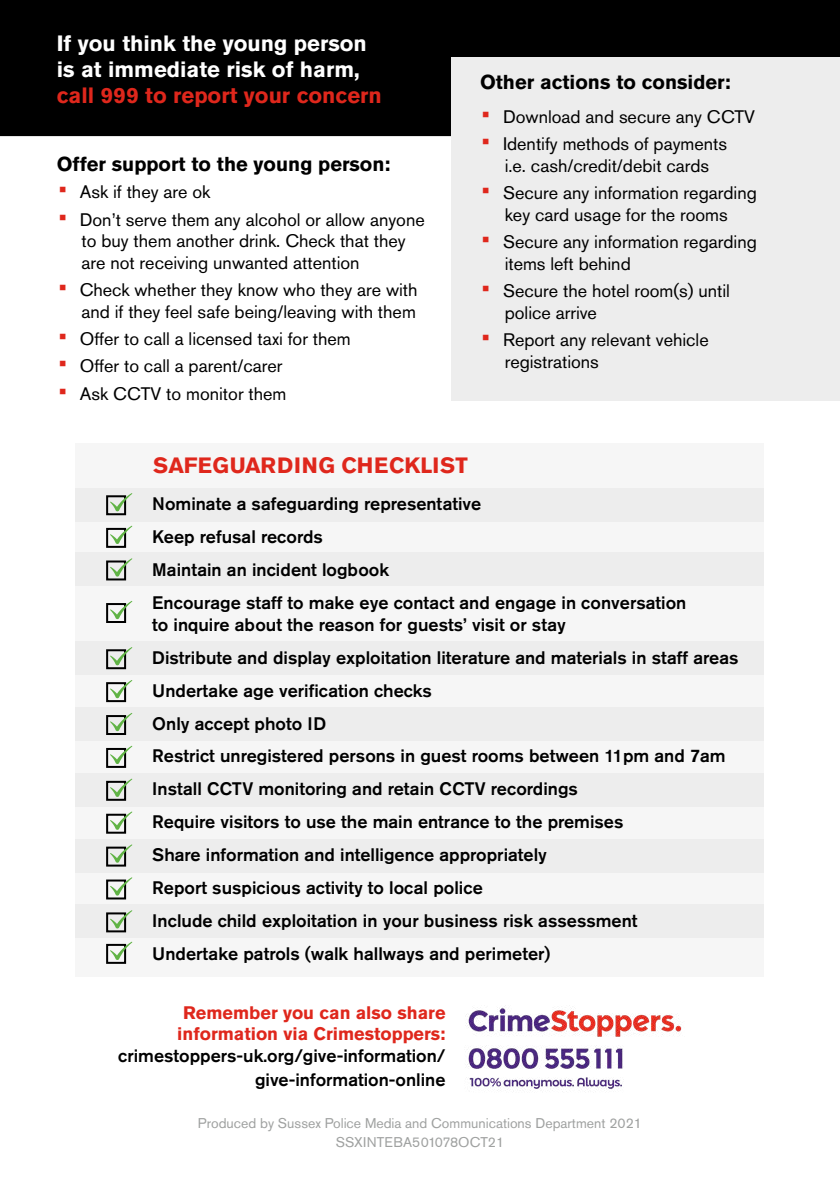
<style>
.page{position:relative;width:840px;height:1191px;background:#fff}
.page>*{position:absolute;margin:0;border:0;box-sizing:border-box;transform-origin:0 0}
.t1{font:700 22px/26.4px "Akzidenz Grotesk Std";color:#fff}
.t2{font:700 22px "Akzidenz Grotesk Std";color:#df271c}
.t3{font:700 22px "Akzidenz Grotesk Std";letter-spacing:.02em;color:#df271c}
.t4{font:700 20px "Akzidenz Grotesk Std";color:#000}
.t5{font:500 18px/21.6px "Akzidenz Grotesk Std";color:#000}
.t6{font:18px "Akzidenz Grotesk Std";color:#000}
.t7{font:700 18px/21.6px "Akzidenz Grotesk Std";color:#df271c;text-align:center}
.t8{font:14px/19.6px "Akzidenz Grotesk Std";color:#9fa1a0;text-align:center}
.s1{font-size:24px;color:#df271c}
</style>
<div class="page">
<div style="left:1px;top:1px;width:837px;height:134px;background:#000"></div>
<div style="left:0;top:0;width:839px;height:136px;border:2px solid #000"></div>
<div style="left:451px;top:57px;width:388px;height:343px;background:#ededed"></div>
<div style="left:76px;top:443px;width:687px;height:533px;background:#f6f6f6"></div>
<div style="left:76px;top:904px;width:687px;height:34px;background:#ededed"></div>
<div style="left:76px;top:838px;width:687px;height:34px;background:#ededed"></div>
<div style="left:76px;top:773px;width:687px;height:33px;background:#ededed"></div>
<div style="left:76px;top:707px;width:687px;height:34px;background:#ededed"></div>
<div style="left:76px;top:641px;width:687px;height:34px;background:#ededed"></div>
<div style="left:76px;top:552px;width:687px;height:34px;background:#ededed"></div>
<div style="left:76px;top:488px;width:687px;height:34px;background:#ededed"></div>
<div style="left:106px;top:495px;width:20px;height:20px;border:2px solid #000"></div>
<svg style="left:110px;top:493px;width:22px;height:19px"></svg>
<div style="left:106px;top:528px;width:20px;height:20px;border:2px solid #000"></div>
<svg style="left:110px;top:525px;width:22px;height:19px"></svg>
<div style="left:106px;top:560px;width:20px;height:20px;border:2px solid #000"></div>
<svg style="left:110px;top:558px;width:22px;height:19px"></svg>
<div style="left:106px;top:603px;width:20px;height:20px;border:2px solid #000"></div>
<svg style="left:110px;top:601px;width:22px;height:18px"></svg>
<div style="left:106px;top:649px;width:20px;height:20px;border:2px solid #000"></div>
<svg style="left:110px;top:647px;width:22px;height:19px"></svg>
<div style="left:106px;top:682px;width:20px;height:20px;border:2px solid #000"></div>
<svg style="left:110px;top:680px;width:22px;height:18px"></svg>
<div style="left:106px;top:715px;width:20px;height:20px;border:2px solid #000"></div>
<svg style="left:110px;top:713px;width:22px;height:18px"></svg>
<div style="left:106px;top:748px;width:20px;height:20px;border:2px solid #000"></div>
<svg style="left:110px;top:745px;width:22px;height:19px"></svg>
<div style="left:106px;top:781px;width:20px;height:20px;border:2px solid #000"></div>
<svg style="left:110px;top:778px;width:22px;height:19px"></svg>
<div style="left:106px;top:813px;width:20px;height:20px;border:2px solid #000"></div>
<svg style="left:110px;top:811px;width:22px;height:19px"></svg>
<div style="left:106px;top:846px;width:20px;height:20px;border:2px solid #000"></div>
<svg style="left:110px;top:844px;width:22px;height:19px"></svg>
<div style="left:106px;top:879px;width:20px;height:20px;border:2px solid #000"></div>
<svg style="left:110px;top:877px;width:22px;height:19px"></svg>
<div style="left:106px;top:912px;width:20px;height:20px;border:2px solid #000"></div>
<svg style="left:110px;top:910px;width:22px;height:19px"></svg>
<div style="left:106px;top:944px;width:20px;height:19px;border:2px solid #000"></div>
<svg style="left:110px;top:941px;width:22px;height:19px"></svg>
<img style="left:466px;top:1005px;width:216px;height:87px">
<h4 class="t1" style="left:57px;top:30px;width:311px">If you think the young person is at immediate risk of harm,</h4>
<h4 class="t2" style="left:57px;top:83px;width:326px">call 999 to report your concern</h4>
<h5 class="t4" style="left:479px;top:71px;width:252px">Other actions to consider:</h5>
<p class="t6" style="left:481px;top:106px;width:274px"><span class="s1">•</span> Download and secure any CCTV</p>
<p class="t6" style="left:481px;top:133px;width:246px"><span class="s1">•</span> Identify methods of payments</p>
<p class="t4" style="left:57px;top:152px;width:335px">Offer support to the young person:</p>
<p class="t6" style="left:504px;top:155px;width:206px">i.e. cash/credit/debit cards</p>
<p class="t6" style="left:59px;top:181px;width:153px"><span class="s1">•</span> Ask if they are ok</p>
<p class="t6" style="left:481px;top:182px;width:276px"><span class="s1">•</span> Secure any information regarding</p>
<p class="t6" style="left:59px;top:209px;width:367px"><span class="s1">•</span> Don’t serve them any alcohol or allow anyone</p>
<p class="t6" style="left:504px;top:204px;width:224px">key card usage for the rooms</p>
<p class="t6" style="left:81px;top:230px;width:325px">to buy them another drink. Check that they</p>
<p class="t6" style="left:481px;top:231px;width:276px"><span class="s1">•</span> Secure any information regarding</p>
<p class="t6" style="left:81px;top:252px;width:279px">are not receiving unwanted attention</p>
<p class="t6" style="left:504px;top:253px;width:128px">items left behind</p>
<p class="t6" style="left:59px;top:279px;width:360px"><span class="s1">•</span> Check whether they know who they are with</p>
<p class="t6" style="left:481px;top:280px;width:249px"><span class="s1">•</span> Secure the hotel room(s) until</p>
<p class="t6" style="left:81px;top:301px;width:336px">and if they feel safe being/leaving with them</p>
<p class="t6" style="left:504px;top:302px;width:94px">police arrive</p>
<p class="t6" style="left:59px;top:328px;width:293px"><span class="s1">•</span> Offer to call a licensed taxi for them</p>
<p class="t6" style="left:481px;top:329px;width:228px"><span class="s1">•</span> Report any relevant vehicle</p>
<p class="t6" style="left:59px;top:355px;width:225px"><span class="s1">•</span> Offer to call a parent/carer</p>
<p class="t6" style="left:504px;top:350px;width:96px">registrations</p>
<p class="t6" style="left:59px;top:382px;width:229px"><span class="s1">•</span> Ask CCTV to monitor them</p>
<h4 class="t3" style="left:153px;top:452px;width:316px">SAFEGUARDING CHECKLIST</h4>
<p class="t5" style="left:152px;top:493px;width:330px">Nominate a safeguarding representative</p>
<p class="t5" style="left:152px;top:525px;width:172px">Keep refusal records</p>
<p class="t5" style="left:152px;top:558px;width:238px">Maintain an incident logbook</p>
<p class="t5" style="left:152px;top:591px;width:535px">Encourage staff to make eye contact and engage in conversation to inquire about the reason for guests’ visit or stay</p>
<p class="t5" style="left:152px;top:646px;width:587px">Distribute and display exploitation literature and materials in staff areas</p>
<p class="t5" style="left:152px;top:679px;width:281px">Undertake age verifcation checks</p>
<p class="t5" style="left:152px;top:712px;width:175px">Only accept photo ID</p>
<p class="t5" style="left:152px;top:745px;width:574px">Restrict unregistered persons in guest rooms between 11pm and 7am</p>
<p class="t5" style="left:152px;top:778px;width:427px">Install CCTV monitoring and retain CCTV recordings</p>
<p class="t5" style="left:152px;top:811px;width:472px">Require visitors to use the main entrance to the premises</p>
<p class="t5" style="left:152px;top:844px;width:396px">Share information and intelligence appropriately</p>
<p class="t5" style="left:152px;top:876px;width:332px">Report suspicious activity to local police</p>
<p class="t5" style="left:152px;top:909px;width:486px">Include child exploitation in your business risk assessment</p>
<p class="t5" style="left:152px;top:942px;width:399px">Undertake patrols (walk hallways and perimeter)</p>
<h5 class="t7" style="left:177px;top:1001px;width:270px">Remember you can also share information via Crimestoppers:</h5>
<p class="t5" style="left:118px;top:1043px;width:329px;line-height:24px;text-align:right">crimestoppers-uk.org/give-information/ give-information-online</p>
<p class="t8" style="left:198px;top:1113px;width:445px">Produced by Sussex Police Media and Communications Department 2021<br>SSXINTEBA501078OCT21</p>
</div>
